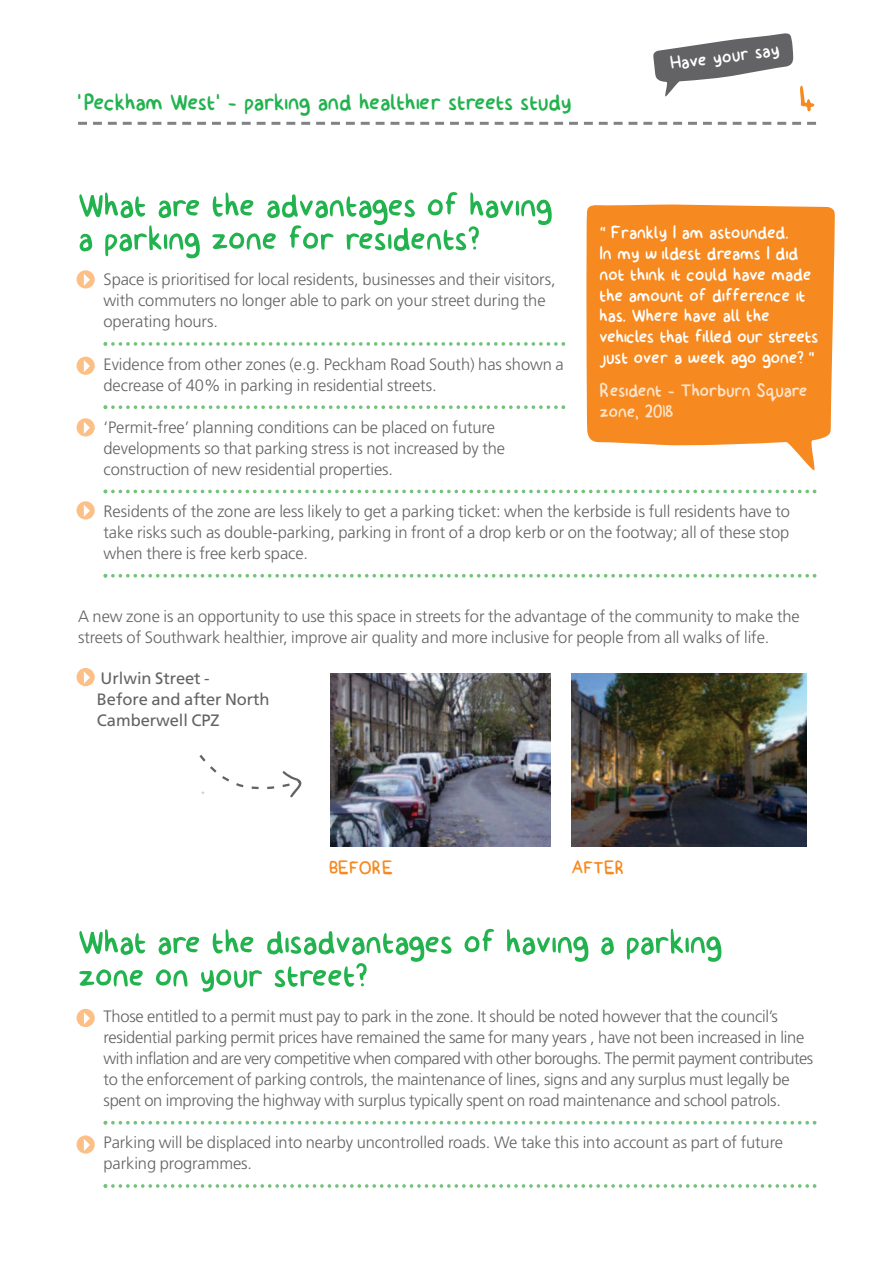
<style>
.page{position:relative;width:893px;height:1263px;background:#fff}
.page>*{position:absolute;margin:0;border:0;box-sizing:border-box;transform-origin:0 0}
.t1{font:55.5px "billy";color:#f6891f}
.t2{font:52.5px "billy";letter-spacing:-.015em;color:#22b24e}
.t3{font:36px "billy";letter-spacing:-.015em;color:#22b24e}
.t4{font:28.95px "billy";color:#fff}
.t5{font:28.35px/20.9px "billy";letter-spacing:-.015em;color:#fff}
.t6{font:28.35px/20.9px "billy";letter-spacing:-.015em;color:#fee3c9}
.t7{font:27px "billy";letter-spacing:-.005em;color:#f6891f}
.t8{font:300 16.5px/21px "Frutiger";letter-spacing:-.005em;color:#636366}
.t9{font:16.5px/21px "Frutiger";letter-spacing:-.005em;color:#636366}
</style>
<div class="page">
<div style="left:77px;top:270px;width:18px;height:18px;background:#fcc087;border-radius:50%"></div>
<svg style="left:84px;top:274px;width:6px;height:12px"></svg>
<div style="left:77px;top:357px;width:18px;height:18px;background:#fcc087;border-radius:50%"></div>
<svg style="left:84px;top:360px;width:6px;height:12px"></svg>
<div style="left:77px;top:418px;width:18px;height:18px;background:#fcc087;border-radius:50%"></div>
<svg style="left:84px;top:422px;width:6px;height:12px"></svg>
<div style="left:77px;top:501px;width:18px;height:18px;background:#fcc087;border-radius:50%"></div>
<svg style="left:84px;top:505px;width:6px;height:12px"></svg>
<svg style="left:104px;top:342px;width:461px;height:4px"></svg>
<svg style="left:104px;top:405px;width:461px;height:4px"></svg>
<svg style="left:104px;top:490px;width:712px;height:3px"></svg>
<svg style="left:104px;top:574px;width:712px;height:4px"></svg>
<svg style="left:104px;top:1121px;width:712px;height:3px"></svg>
<svg style="left:104px;top:1184px;width:712px;height:4px"></svg>
<svg style="left:78px;top:122px;width:738px;height:3px"></svg>
<svg style="left:653px;top:33px;width:140px;height:64px"></svg>
<img style="left:330px;top:673px;width:220px;height:173px">
<img style="left:571px;top:673px;width:235px;height:173px">
<svg style="left:199px;top:755px;width:103px;height:43px"></svg>
<div style="left:76px;top:668px;width:19px;height:18px;background:#fcc087;border-radius:50%"></div>
<svg style="left:84px;top:671px;width:6px;height:12px"></svg>
<div style="left:76px;top:1009px;width:19px;height:18px;background:#fcc087;border-radius:50%"></div>
<svg style="left:84px;top:1012px;width:6px;height:12px"></svg>
<svg style="left:76px;top:1135px;width:19px;height:19px"></svg>
<svg style="left:84px;top:1139px;width:6px;height:12px"></svg>
<svg style="left:586px;top:204px;width:249px;height:267px;background:#f79639"></svg>
<h3 class="t4" style="left:668px;top:45px;width:112px;rotate:-7deg">Have your say</h3>
<h3 class="t3" style="left:70px;top:79px;width:504px">’Peckham West’- parking and healthier streets study</h3>
<h1 class="t1" style="left:798px;top:65px;width:19px">4</h1>
<h2 class="t2" style="left:78px;top:172px;width:476px">What are the advantages of having</h2>
<h2 class="t2" style="left:78px;top:205px;width:404px">a parking zone for residents?</h2>
<p class="t8" style="left:104px;top:270px;width:454px">Space is prioritised for local residents, businesses and their visitors, with commuters no longer able to park on your street during the operating hours.</p>
<p class="t8" style="left:104px;top:355px;width:462px">Evidence from other zones (e.g. Peckham Road South) has shown a decrease of 40% in parking in residential streets.</p>
<p class="t8" style="left:104px;top:418px;width:403px">‘Permit-free’ planning conditions can be placed on future developments so that parking stress is not increased by the construction of new residential properties.</p>
<p class="t8" style="left:104px;top:502px;width:688px;text-align:justify">Residents of the zone are less likely to get a parking ticket: when the kerbside is full residents have to take risks such as double-parking, parking in front of a drop kerb or on the footway; all of these stop when there is free kerb space.</p>
<h3 class="t5" style="left:595px;top:221px;width:226px">“Frankly I am astounded.<br>In my w ildest dreams I did not think it could have made the amount of difference it has. Where have all the vehicles that filled our streets just over a week ago gone?“</h3>
<h3 class="t6" style="left:600px;top:379px;width:210px">Resident - Thorburn Square zone, 2018</h3>
<p class="t8" style="left:78px;top:607px;width:723px">A new zone is an opportunity to use this space in streets for the advantage of the community to make the streets of Southwark healthier, improve air quality and more inclusive for people from all walks of life.</p>
<p class="t9" style="left:97px;top:669px;width:174px">Urlwin Street -<br>Before and after North<br>Camberwell CPZ</p>
<h3 class="t7" style="left:329px;top:851px;width:65px">BEFORE</h3>
<h3 class="t7" style="left:571px;top:851px;width:55px">AFTER</h3>
<h2 class="t2" style="left:78px;top:909px;width:646px">What are the disadvantages of having a parking</h2>
<h2 class="t2" style="left:78px;top:942px;width:292px">zone on your street?</h2>
<p class="t8" style="left:104px;top:1007px;width:711px">Those entitled to a permit must pay to park in the zone. It should be noted however that the council’s residential parking permit prices have remained the same for many years , have not been increased in line with inflation and are very competitive when compared with other boroughs. The permit payment contributes to the enforcement of parking controls, the maintenance of lines, signs and any surplus must legally be spent on improving the highway with surplus typically spent on road maintenance and school patrols.</p>
<p class="t8" style="left:104px;top:1133px;width:681px">Parking will be displaced into nearby uncontrolled roads. We take this into account as part of future parking programmes.</p>
</div>
